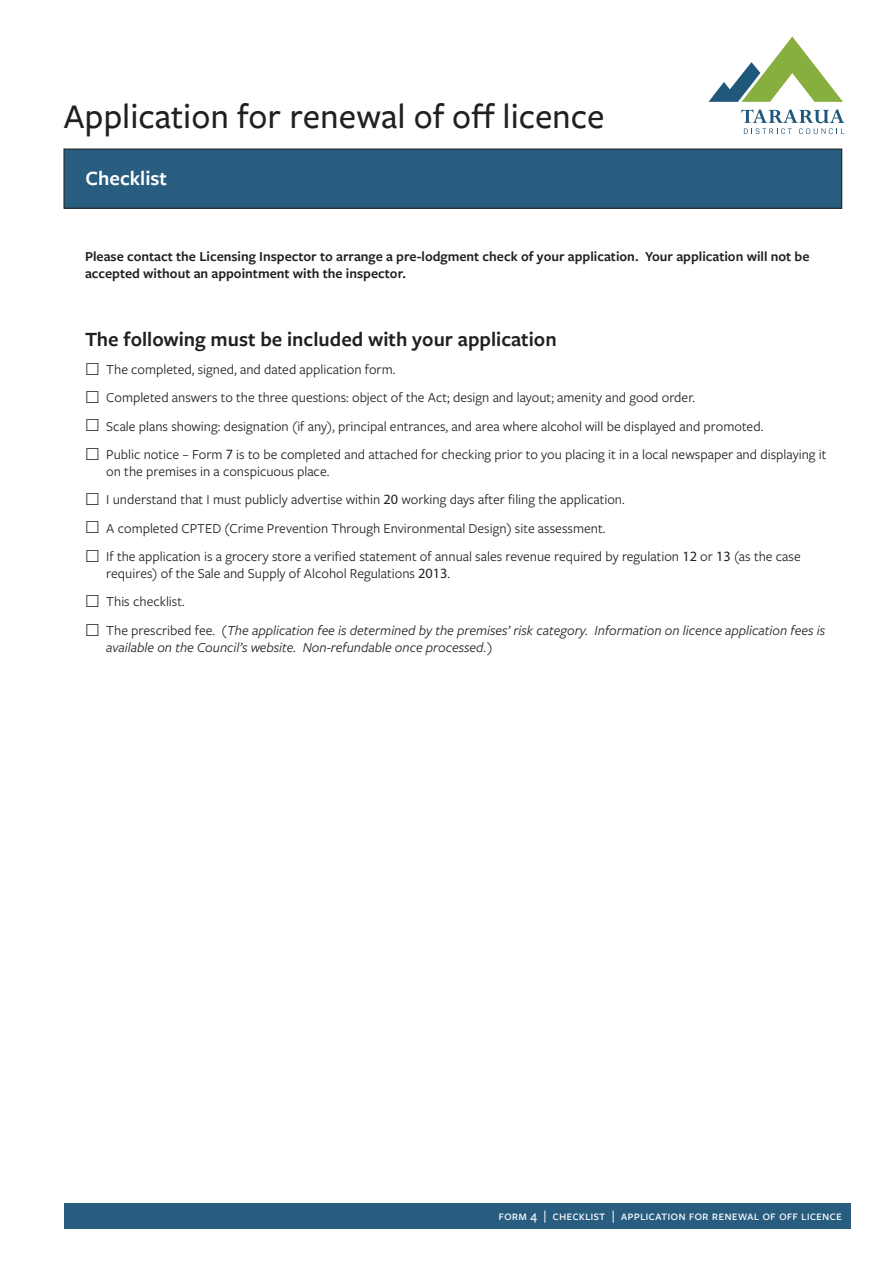
<style>
.page{position:relative;width:893px;height:1263px;background:#fff}
.page>*{position:absolute;margin:0;border:0;box-sizing:border-box;transform-origin:0 0}
.Form_Heading{font:500 36px "Freight Sans Pro";color:#231f20}
.Section_heading{font:600 21px "Freight Sans Pro";color:#231f20}
.Section_heading-2{font:600 21px "Freight Sans Pro";color:#fff}
.Body_text{font:14.25px/17.1px "Freight Sans Pro";color:#231f20}
.Body_text-2{font:italic 14.25px/17.1px "Freight Sans Pro";color:#231f20}
.Body_text-3{font:600 14.25px/17.1px "Freight Sans Pro";color:#231f20}
.t1{font:500 13.5px "Freight Sans Pro";color:#fff}
.s1{font-family:"Myriad Pro"}
.s2{font-style:normal}
</style>
<div class="page">
<div style="left:64px;top:1203px;width:786px;height:26px;background:#295d80"></div>
<div style="left:64px;top:149px;width:778px;height:59px;background:#295d80"></div>
<div style="left:64px;top:149px;width:778px;height:59px;border:1px solid #231f20"></div>
<svg style="left:708px;top:36px;width:135px;height:66px"></svg>
<svg style="left:741px;top:110px;width:103px;height:24px"></svg>
<p class="Form_Heading" style="left:64px;top:92px;width:542px">Application for renewal of off licence</p>
<p class="Section_heading-2" style="left:85px;top:164px;width:83px">Checklist</p>
<p class="Body_text-3" style="left:85px;top:247px;width:726px">Please contact the Licensing Inspector to arrange a pre-lodgment check of your application. Your application will not be accepted without an appointment with the inspector.</p>
<p class="Section_heading" style="left:85px;top:324px;width:473px">The following must be included with your application</p>
<p class="Body_text" style="left:106px;top:360px;width:291px">The completed, signed, and dated application form.</p>
<p class="Body_text" style="left:106px;top:388px;width:590px">Completed answers to the three questions: object of the Act; design and layout; amenity and good order.</p>
<p class="Body_text" style="left:106px;top:417px;width:658px">Scale plans showing: designation (if any), principal entrances, and area where alcohol will be displayed and promoted.</p>
<p class="Body_text" style="left:106px;top:445px;width:722px">Public notice – Form <span class="s1">7</span> is to be completed and attached for checking prior to you placing it in a local newspaper and displaying it on the premises in a conspicuous place.</p>
<p class="Body_text" style="left:106px;top:490px;width:520px">I understand that I must publicly advertise within <span class="s1">20</span> working days after filing the application.</p>
<p class="Body_text" style="left:106px;top:519px;width:501px">A completed CPTED (Crime Prevention Through Environmental Design) site assessment.</p>
<p class="Body_text" style="left:106px;top:547px;width:696px">If the application is a grocery store a verified statement of annual sales revenue required by regulation <span class="s1">12</span> or <span class="s1">13</span> (as the case requires) of the Sale and Supply of Alcohol Regulations <span class="s1">2013</span>.</p>
<p class="Body_text" style="left:106px;top:592px;width:80px">This checklist.</p>
<p class="Body_text-2" style="left:106px;top:621px;width:720px"><span class="s2">The prescribed fee.</span> (The application fee is determined by the premises’ risk category. Information on licence application fees is available on the Council’s website. Non-refundable once processed.)</p>
<p class="t1" style="left:499px;top:1207px;width:345px">form 4 | checklist | application for renewal of off licence</p>
</div>
